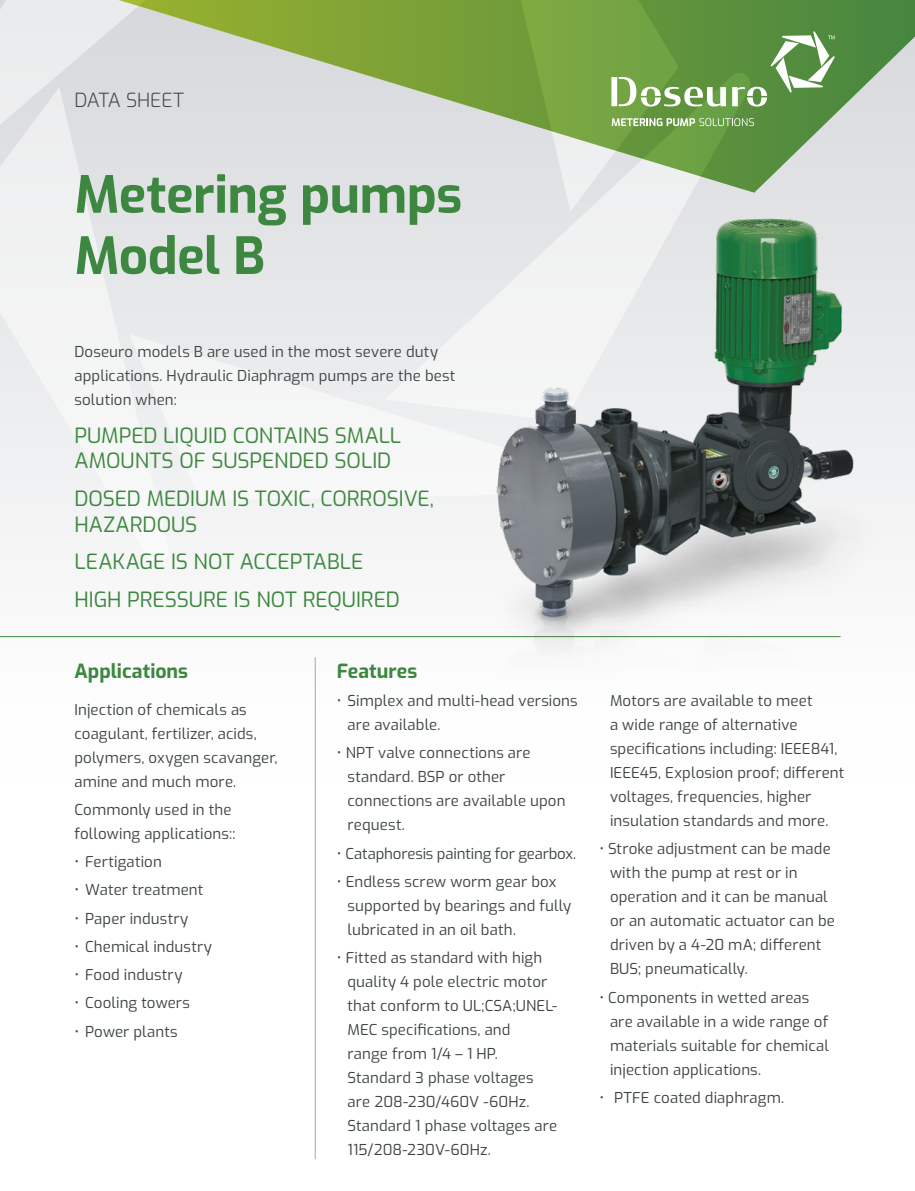
<style>
.page{position:relative;width:915px;height:1191px;background:#fff}
.page>*{position:absolute;margin:0;border:0;box-sizing:border-box;transform-origin:0 0}
.t1{font:700 51px/61.2px "Exo";letter-spacing:-.005em;color:#3d8740}
.t2{font:21px/25.2px "Exo";color:#3d8740}
.t3{font:700 19.5px "Exo";color:#3d8740}
.t4{font:300 19.5px "Exo";letter-spacing:-.015em;color:#3d4544}
.t5{font:15px/24px "Exo";letter-spacing:.01em;color:#3d4544}
.t6{font:15px "Exo";letter-spacing:-.01em;color:#3d4544}
</style>
<div class="page">
<svg style="left:0;top:0;width:446px;height:548px;fill:#efeff0"></svg>
<hr style="left:0;top:636px;width:840px;height:1px;background:#3d8740">
<svg style="left:750px;top:0;width:164px;height:193px;background:#8eaf86"></svg>
<svg style="left:119px;top:0;width:631px;height:193px;background:#aac090"></svg>
<svg style="left:611px;top:77px;width:114px;height:30px"></svg>
<svg style="left:611px;top:118px;width:142px;height:8px"></svg>
<svg style="left:731px;top:31px;width:103px;height:76px"></svg>
<hr style="left:315px;top:657px;width:1px;height:502px;background:#a6a6a5">
<img style="left:446px;top:177px;width:461px;height:479px">
<h3 class="t4" style="left:74px;top:86px;width:111px">DATA SHEET</h3>
<h1 class="t1" style="left:74px;top:161px;width:389px">Metering pumps<br>Model B</h1>
<p class="t5" style="left:74px;top:339px;width:382px">Doseuro models B are used in the most severe duty applications. Hydraulic Diaphragm pumps are the best solution when:</p>
<h2 class="t2" style="left:74px;top:422px;width:328px">PUMPED LIQUID CONTAINS SMALL<br>AMOUNTS OF SUSPENDED SOLID</h2>
<h2 class="t2" style="left:74px;top:485px;width:361px">DOSED MEDIUM IS TOXIC, CORROSIVE,<br>HAZARDOUS</h2>
<h2 class="t2" style="left:74px;top:542px;width:327px;line-height:38px">LEAKAGE IS NOT ACCEPTABLE<br>HIGH PRESSURE IS NOT REQUIRED</h2>
<h3 class="t3" style="left:74px;top:656px;width:115px">Applications</h3>
<p class="t5" style="left:74px;top:696px;width:204px">Injection of chemicals as coagulant, fertilizer, acids, polymers, oxygen scavanger, amine and much more.</p>
<p class="t5" style="left:74px;top:796px;width:162px">Commonly used in the following applications::</p>
<p class="t5" style="left:74px;top:849px;width:89px">• Fertigation</p>
<p class="t5" style="left:74px;top:877px;width:130px">• Water treatment</p>
<p class="t5" style="left:74px;top:905px;width:115px">• Paper industry</p>
<p class="t5" style="left:74px;top:933px;width:139px">• Chemical industry</p>
<p class="t5" style="left:74px;top:962px;width:110px">• Food industry</p>
<p class="t5" style="left:74px;top:990px;width:117px">• Cooling towers</p>
<p class="t5" style="left:74px;top:1018px;width:105px">• Power plants</p>
<h3 class="t3" style="left:337px;top:656px;width:82px">Features</h3>
<p class="t5" style="left:347px;top:688px;width:231px;text-indent:-11px">• Simplex and multi-head versions are available.</p>
<p class="t5" style="left:347px;top:740px;width:219px;text-indent:-11px">• NPT valve connections are standard. BSP or other connections are available upon request.</p>
<p class="t6" style="left:337px;top:842px;width:241px">• Cataphoresis painting for gearbox.</p>
<p class="t5" style="left:347px;top:868px;width:225px;text-indent:-11px">• Endless screw worm gear box supported by bearings and fully lubricated in an oil bath.</p>
<p class="t5" style="left:347px;top:945px;width:211px;text-indent:-11px">• Fitted as standard with high quality 4 pole electric motor that conform to UL;CSA;UNEL-<br>MEC specifications, and<br>range from 1/4 – 1 HP.<br>Standard 3 phase voltages are 208-230/460V -60Hz.<br>Standard 1 phase voltages are<br>115/208-230V-60Hz.</p>
<p class="t5" style="left:609px;top:688px;width:236px">Motors are available to meet<br>a wide range of alternative specifications including: IEEE841,<br>IEEE45, Explosion proof; different voltages, frequencies, higher insulation standards and more.</p>
<p class="t5" style="left:609px;top:836px;width:226px;text-indent:-11px">• Stroke adjustment can be made with the pump at rest or in operation and it can be manual or an automatic actuator can be driven by a 4-20 mA; different<br>BUS; pneumatically.</p>
<p class="t5" style="left:609px;top:984px;width:220px;text-indent:-11px">• Components in wetted areas are available in a wide range of materials suitable for chemical injection applications.</p>
<p class="t5" style="left:599px;top:1084px;width:186px">• PTFE coated diaphragm.</p>
</div>
